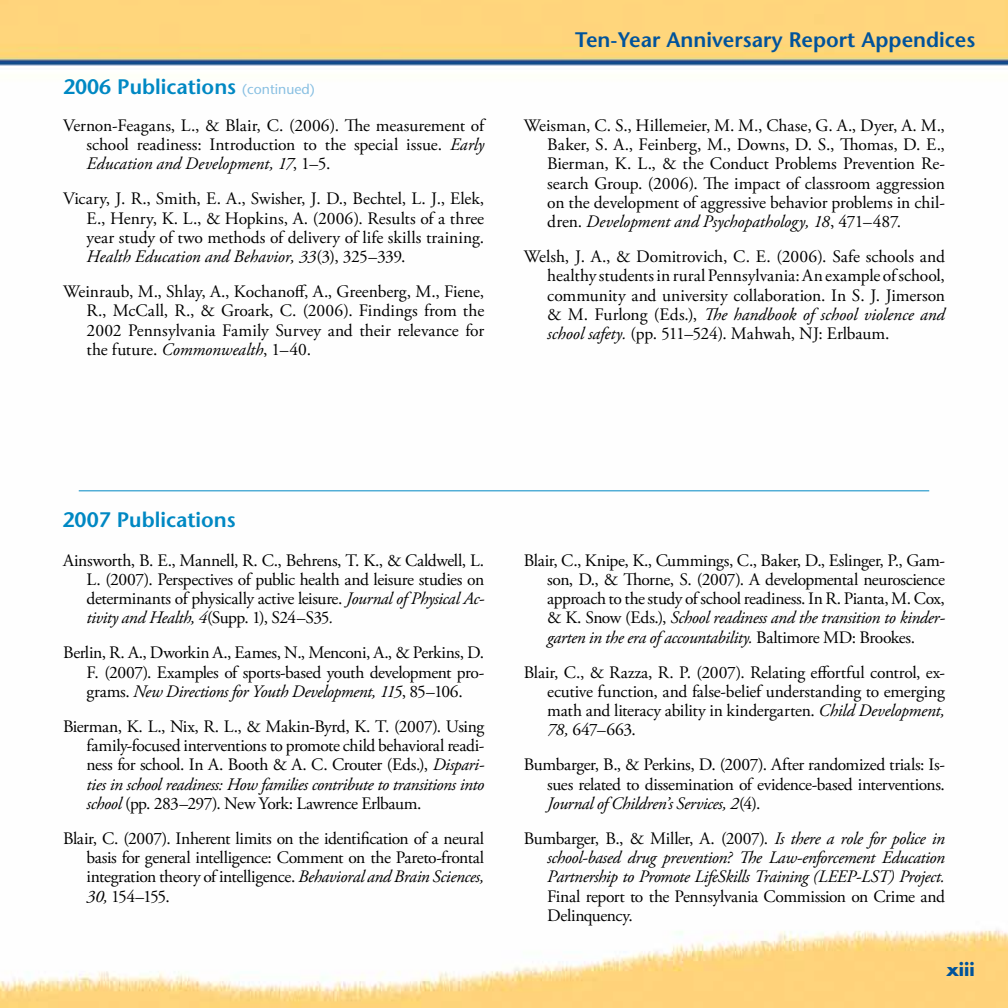
<style>
.page{position:relative;width:1008px;height:1008px;background:#fff}
.page>*{position:absolute;margin:0;border:0;box-sizing:border-box;transform-origin:0 0}
.t1{font:600 21px "Stone Sans";color:#0088c3}
.t2{font:600 21px "Stone Sans";color:#00539b}
.t3{font:17.5px/19.2px "Adobe Garamond Pro";letter-spacing:-.015em;color:#000;text-align:justify}
.t4{font:italic 17.5px/19.2px "Adobe Garamond Pro";letter-spacing:-.025em;color:#000;text-align:justify}
.t5{font:700 17.5px "Futura";color:#00539b}
.s1{font-weight:400;font-size:14px;color:#89c0e2}
.s2{font-style:italic}
.s3{font-style:normal}
</style>
<div class="page">
<img style="left:0;top:0;width:1008px;height:1008px">
<hr style="left:79px;top:490px;width:850px;height:1px;background:#0088c3">
<p class="t1" style="left:63px;top:74px;width:253px">2006 Publications <span class="s1">(continued)</span></p>
<p class="t3" style="left:87px;top:116px;width:399px;text-indent:-24px">Vernon-Feagans, L., &amp; Blair, C. (2006). The measurement of school readiness: Introduction to the special issue. <span class="s2">Early Education and Development, 17</span>, 1–5.</p>
<p class="t3" style="left:87px;top:190px;width:399px;text-indent:-24px">Vicary, J. R., Smith, E. A., Swisher, J. D., Bechtel, L. J., Elek, E., Henry, K. L., &amp; Hopkins, A. (2006). Results of a three year study of two methods of delivery of life skills training.<br><span class="s2">Health Education and Behavior, 33</span>(3), 325–339.</p>
<p class="t3" style="left:87px;top:283px;width:399px;text-indent:-24px">Weinraub, M., Shlay, A., Kochanoff, A., Greenberg, M., Fiene, R., McCall, R., &amp; Groark, C. (2006). Findings from the 2002 Pennsylvania Family Survey and their relevance for the future. <span class="s2">Commonwealth</span>, 1–40.</p>
<p class="t2" style="left:575px;top:27px;width:402px">Ten-Year Anniversary Report Appendices</p>
<p class="t3" style="left:547px;top:116px;width:399px;text-indent:-24px">Weisman, C. S., Hillemeier, M. M., Chase, G. A., Dyer, A. M., Baker, S. A., Feinberg, M., Downs, D. S., Thomas, D. E., Bierman, K. L., &amp; the Conduct Problems Prevention Re&shy;search Group. (2006). The impact of classroom aggression on the development of aggressive behavior problems in chil&shy;dren. <span class="s2">Development and Psychopathology, 18</span>, 471–487.</p>
<p class="t3" style="left:547px;top:248px;width:399px;text-indent:-24px">Welsh, J. A., &amp; Domitrovich, C. E. (2006). Safe schools and healthy students in rural Pennsylvania: An example of school, community and university collaboration. In S. J. Jimerson &amp; M. Furlong (Eds.), <span class="s2">The handbook of school violence and school safety.</span> (pp. 511–524). Mahwah, NJ: Erlbaum.</p>
<p class="t1" style="left:63px;top:506px;width:175px">2007 Publications</p>
<p class="t3" style="left:87px;top:551px;width:399px;text-indent:-24px">Ainsworth, B. E., Mannell, R. C., Behrens, T. K., &amp; Caldwell, L.<br>L. (2007). Perspectives of public health and leisure studies on determinants of physically active leisure. <span class="s2">Journal of Physical Ac&shy;tivity and Health, 4</span>(Supp. 1), S24–S35<span class="s2">.</span></p>
<p class="t3" style="left:87px;top:644px;width:399px;text-indent:-24px">Berlin, R. A., Dworkin A., Eames, N., Menconi, A., &amp; Perkins, D.<br>F. (2007). Examples of sports-based youth development pro&shy;grams. <span class="s2">New Directions for Youth Development, 115</span>, 85–106.</p>
<p class="t3" style="left:87px;top:717px;width:399px;text-indent:-24px">Bierman, K. L., Nix, R. L., &amp; Makin-Byrd, K. T. (2007). Using family-focused interventions to promote child behavioral readi&shy;ness for school. In A. Booth &amp; A. C. Crouter (Eds.), <span class="s2">Dispari&shy;ties in school readiness: How families contribute to transitions into school</span> (pp. 283–297). New York: Lawrence Erlbaum.</p>
<p class="t3" style="left:87px;top:829px;width:399px;text-indent:-24px">Blair, C. (2007). Inherent limits on the identification of a neural basis for general intelligence: Comment on the Pareto-frontal integration theory of intelligence. <span class="s2">Behavioral and Brain Sciences, 30,</span> 154–155.</p>
<p class="t3" style="left:547px;top:551px;width:399px;text-indent:-24px">Blair, C., Knipe, K., Cummings, C., Baker, D., Eslinger, P., Gam&shy;son, D., &amp; Thorne, S. (2007). A developmental neuroscience approach to the study of school readiness. In R. Pianta, M. Cox, &amp; K. Snow (Eds.), <span class="s2">School readiness and the transition to kinder&shy;garten in the era of accountability.</span> Baltimore MD: Brookes.</p>
<p class="t3" style="left:547px;top:663px;width:399px;text-indent:-24px">Blair, C., &amp; Razza, R. P. (2007). Relating effortful control, ex&shy;ecutive function, and false-belief understanding to emerging math and literacy ability in kindergarten. <span class="s2">Child Development, 78,</span> 647–663.</p>
<p class="t3" style="left:547px;top:756px;width:399px;text-indent:-24px">Bumbarger, B., &amp; Perkins, D. (2007). After randomized trials: Is&shy;sues related to dissemination of evidence-based interventions.<br><span class="s2">Journal of Children’s Services, 2</span>(4).</p>
<p class="t4" style="left:547px;top:829px;width:399px;text-indent:-24px"><span class="s3">Bumbarger, B., &amp; Miller, A. (2007).</span> Is there a role for police in school-based drug prevention? The Law-enforcement Education Partnership to Promote LifeSkills Training (LEEP-LST) Project.</p>
<p class="t3" style="left:547px;top:887px;width:399px">Final report to the Pennsylvania Commission on Crime and<br>Delinquency.</p>
<p class="t5" style="left:946px;top:958px;width:30px">xiii</p>
</div>
